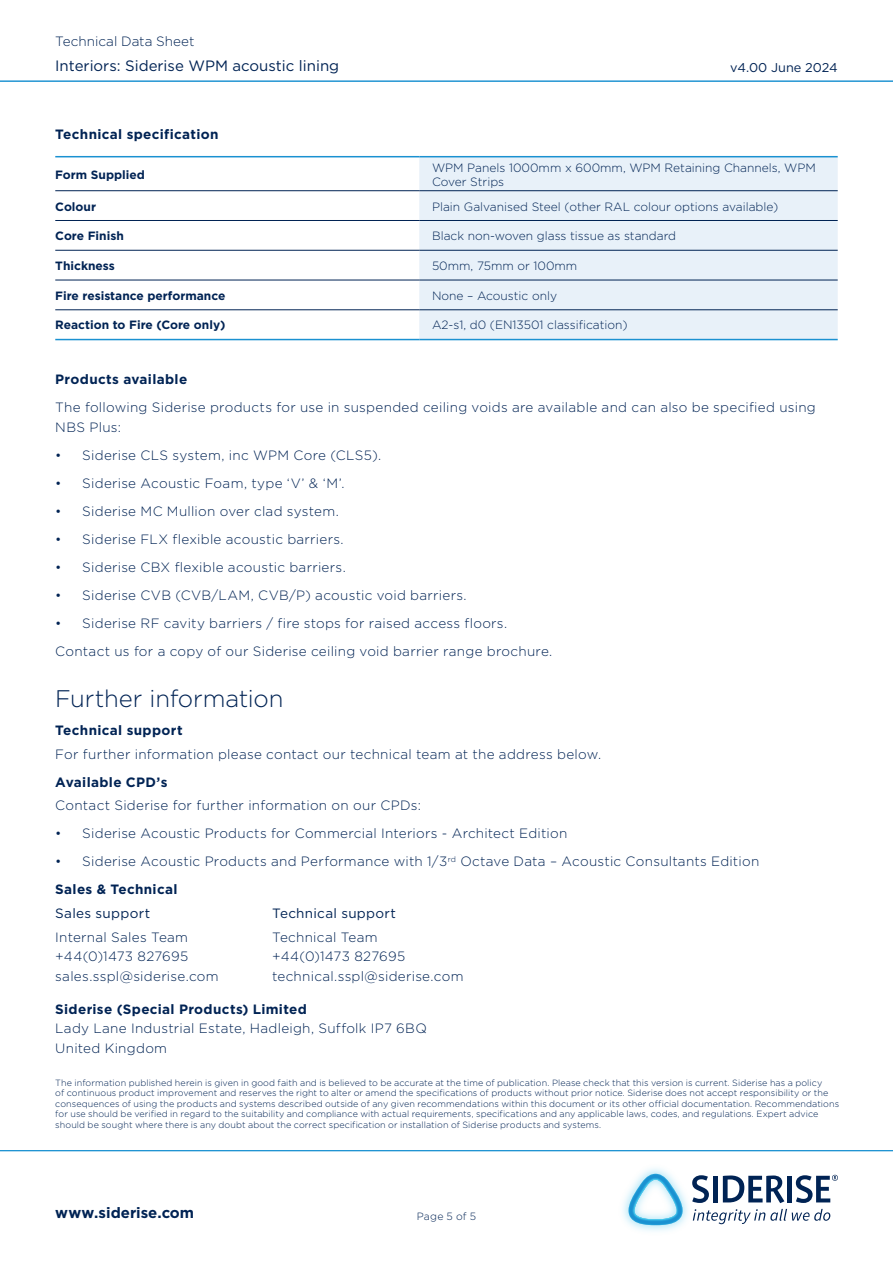
<style>
.page{position:relative;width:893px;height:1263px;background:#fff}
.page>*{position:absolute;margin:0;border:0;box-sizing:border-box;transform-origin:0 0}
.t1{font:300 24px "Gotham HTF";letter-spacing:-.01em;color:#002354}
.t2{font:15px "Gotham HTF";color:#002354}
.t3{font:700 15px "Gotham";color:#002354}
.t4{font:300 13.5px/19.5px "Gotham HTF";letter-spacing:.02em;color:#002354}
.t5{font:700 13.5px "Gotham HTF";letter-spacing:.025em;color:#002354}
.t6{font:13.5px "Gotham HTF";letter-spacing:.02em;color:#002354}
.t7{font:300 13.5px "Gotham HTF";color:#002354}
.t8{font:12.75px "Gotham HTF";color:#002354}
.t9{font:300 12px/14.4px "Gotham HTF";color:#002354}
.t10{font:700 12px "Gotham HTF";color:#002354}
.t11{font:300 10.5px "Gotham HTF";letter-spacing:.02em;color:#002354}
.t12{font:300 9px/10.5px "Gotham HTF";letter-spacing:.01em;color:#002354}
</style>
<div class="page">
<svg style="left:696px;top:1175px;width:13px;height:28px"></svg>
<hr style="left:713px;top:1176px;width:4px;height:26px;background:#002354">
<svg style="left:723px;top:1175px;width:61px;height:28px"></svg>
<div style="left:787px;top:1176px;width:5px;height:26px;background:#002354"></div>
<svg style="left:796px;top:1175px;width:42px;height:28px"></svg>
<svg style="left:696px;top:1209px;width:134px;height:15px"></svg>
<img style="left:623px;top:1168px;width:73px;height:63px">
<svg style="left:628px;top:1174px;width:55px;height:51px"></svg>
<hr style="left:0;top:81px;width:893px;height:1px;background:#1a91d1">
<hr style="left:0;top:1150px;width:893px;height:1px;background:#1a91d1">
<div style="left:419px;top:157px;width:419px;height:182px;background:#e8f1f9"></div>
<hr style="left:55px;top:190px;width:364px;height:1px;background:#002354">
<hr style="left:419px;top:190px;width:419px;height:1px;background:#002354">
<hr style="left:55px;top:220px;width:364px;height:1px;background:#002354">
<hr style="left:419px;top:220px;width:419px;height:1px;background:#002354">
<hr style="left:55px;top:250px;width:364px;height:1px;background:#002354">
<hr style="left:419px;top:250px;width:419px;height:1px;background:#002354">
<hr style="left:55px;top:280px;width:364px;height:1px;background:#002354">
<hr style="left:419px;top:280px;width:419px;height:1px;background:#002354">
<hr style="left:55px;top:309px;width:364px;height:1px;background:#002354">
<hr style="left:419px;top:309px;width:419px;height:1px;background:#002354">
<hr style="left:55px;top:156px;width:364px;height:1px;background:#1a91d1">
<hr style="left:419px;top:156px;width:419px;height:1px;background:#1a91d1">
<hr style="left:55px;top:339px;width:364px;height:1px;background:#1a91d1">
<hr style="left:419px;top:339px;width:419px;height:1px;background:#1a91d1">
<p class="t7" style="left:55px;top:34px;width:141px">Technical Data Sheet</p>
<h1 class="t2" style="left:55px;top:57px;width:285px">Interiors: Siderise WPM acoustic lining</h1>
<p class="t5" style="left:55px;top:126px;width:165px">Technical specification</p>
<p class="t8" style="left:730px;top:61px;width:109px">v4.00 June 2024</p>
<p class="t10" style="left:55px;top:168px;width:91px">Form Supplied</p>
<p class="t9" style="left:432px;top:160px;width:385px">WPM Panels 1000mm x 600mm, WPM Retaining Channels, WPM<br>Cover Strips</p>
<p class="t10" style="left:55px;top:199px;width:42px">Colour</p>
<p class="t9" style="left:432px;top:199px;width:348px">Plain Galvanised Steel (other RAL colour options available)</p>
<p class="t10" style="left:55px;top:229px;width:70px">Core Finish</p>
<p class="t9" style="left:432px;top:229px;width:246px">Black non-woven glass tissue as standard</p>
<p class="t10" style="left:55px;top:259px;width:61px">Thickness</p>
<p class="t9" style="left:432px;top:259px;width:147px">50mm, 75mm or 100mm</p>
<p class="t10" style="left:55px;top:289px;width:172px">Fire resistance performance</p>
<p class="t9" style="left:432px;top:288px;width:127px">None – Acoustic only</p>
<p class="t10" style="left:55px;top:318px;width:172px">Reaction to Fire (Core only)</p>
<p class="t9" style="left:432px;top:318px;width:197px">A2-s1, d0 (EN13501 classification)</p>
<p class="t5" style="left:55px;top:371px;width:134px">Products available</p>
<p class="t4" style="left:55px;top:397px;width:762px">The following Siderise products for use in suspended ceiling voids are available and can also be specified using<br>NBS Plus:</p>
<p class="t4" style="left:55px;top:445px;width:327px">• Siderise CLS system, inc WPM Core (CLS5).</p>
<p class="t4" style="left:55px;top:473px;width:291px">• Siderise Acoustic Foam, type ‘V’ &amp; ‘M’.</p>
<p class="t4" style="left:55px;top:501px;width:285px">• Siderise MC Mullion over clad system.</p>
<p class="t4" style="left:55px;top:529px;width:290px">• Siderise FLX flexible acoustic barriers.</p>
<p class="t4" style="left:55px;top:557px;width:292px">• Siderise CBX flexible acoustic barriers.</p>
<p class="t4" style="left:55px;top:585px;width:413px">• Siderise CVB (CVB/LAM, CVB/P) acoustic void barriers.</p>
<p class="t4" style="left:55px;top:613px;width:453px">• Siderise RF cavity barriers / fire stops for raised access floors.</p>
<p class="t4" style="left:55px;top:641px;width:499px">Contact us for a copy of our Siderise ceiling void barrier range brochure.</p>
<p class="t1" style="left:55px;top:685px;width:230px">Further information</p>
<p class="t5" style="left:55px;top:722px;width:129px">Technical support</p>
<p class="t4" style="left:55px;top:744px;width:547px">For further information please contact our technical team at the address below.</p>
<p class="t5" style="left:55px;top:774px;width:114px">Available CPD’s</p>
<p class="t4" style="left:55px;top:796px;width:367px">Contact Siderise for further information on our CPDs:</p>
<p class="t4" style="left:55px;top:824px;width:513px">• Siderise Acoustic Products for Commercial Interiors - Architect Edition</p>
<p class="t4" style="left:55px;top:852px;width:705px">• Siderise Acoustic Products and Performance with 1/3<sup>rd</sup> Octave Data – Acoustic Consultants Edition</p>
<p class="t5" style="left:55px;top:882px;width:124px">Sales &amp; Technical</p>
<p class="t6" style="left:55px;top:906px;width:96px">Sales support</p>
<p class="t4" style="left:55px;top:927px;width:165px">Internal Sales Team +44(0)1473 827695 sales.sspl@siderise.com</p>
<p class="t6" style="left:272px;top:906px;width:125px">Technical support</p>
<p class="t4" style="left:272px;top:927px;width:193px">Technical Team<br>+44(0)1473 827695 technical.sspl@siderise.com</p>
<p class="t5" style="left:55px;top:1001px;width:253px">Siderise (Special Products) Limited</p>
<p class="t4" style="left:55px;top:1019px;width:373px">Lady Lane Industrial Estate, Hadleigh, Suffolk IP7 6BQ</p>
<p class="t4" style="left:55px;top:1038px;width:113px">United Kingdom</p>
<p class="t12" style="left:55px;top:1077px;width:785px">The information published herein is given in good faith and is believed to be accurate at the time of publication. Please check that this version is current. Siderise has a policy<br>of continuous product improvement and reserves the right to alter or amend the specifications of products without prior notice. Siderise does not accept responsibility or the consequences of using the products and systems described outside of any given recommendations within this document or its other official documentation. Recommendations for use should be verified in regard to the suitability and compliance with actual requirements, specifications and any applicable laws, codes, and regulations. Expert advice should be sought where there is any doubt about the correct specification or installation of Siderise products and systems.</p>
<p class="t3" style="left:55px;top:1203px;width:140px">www.siderise.com</p>
<p class="t11" style="left:417px;top:1211px;width:61px">Page 5 of 5</p>
</div>
